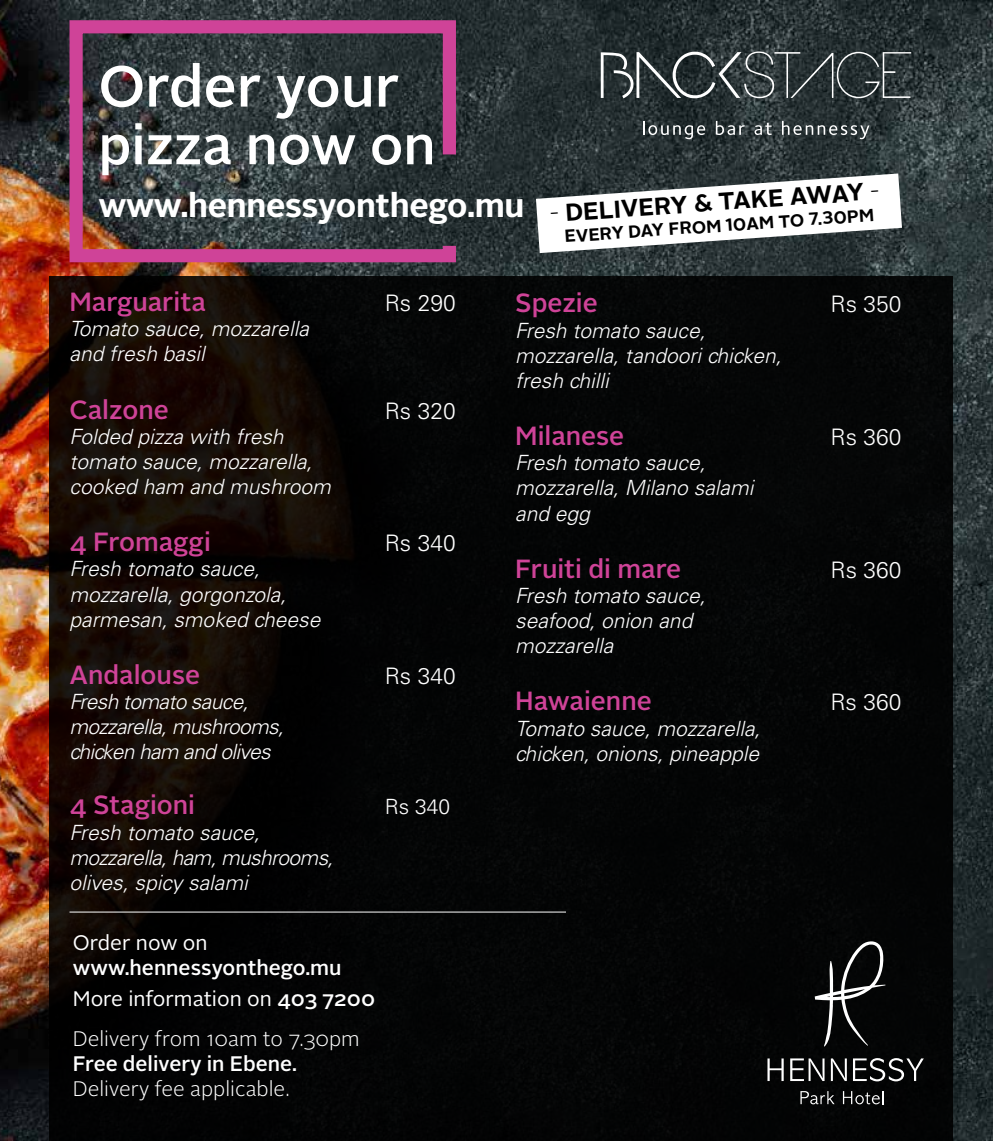
<style>
.page{position:relative;width:993px;height:1141px;background:#fff}
.page>*{position:absolute;margin:0;border:0;box-sizing:border-box;transform-origin:0 0}
.t1{font:500 57.75px "Alright Sans";color:#fff}
.t2{font:500 54.95px "Alright Sans";color:#fff}
.t3{font:700 33.25px "Alright Sans";letter-spacing:-.01em;color:#fff}
.t4{font:500 26.25px "Alright Sans";color:#cf4398}
.t5{font:700 24.32px "Alright Sans";color:#000}
.t6{font:300 22.75px "Univers LT Std";color:#fff}
.t7{font:italic 300 21px/25.2px "Univers LT Std";color:#fff}
.t8{font:500 21px/30.1px "Alright Sans";color:#fff}
.t9{font:italic 300 21px/25.2px "Univers LT Std";letter-spacing:-.03em;color:#fff}
.t10{font:300 21px "Alright Sans";color:#fff}
.t11{font:21px "Alright Sans";color:#fff}
.t12{font:300 21px "Univers LT Std";color:#fff}
.t13{font:700 17.5px "Alright Sans";color:#000}
.s1{font-weight:300}
.s2{font-weight:400}
</style>
<div class="page">
<img style="left:0;top:1px;width:992px;height:1140px">
<div style="left:50px;top:276px;width:902px;height:865px;background:#000"></div>
<svg style="left:63px;top:14px;width:399px;height:255px;background:#4a3b48"></svg>
<svg style="left:600px;top:51px;width:310px;height:47px;background:#454e4f"></svg>
<svg style="left:642px;top:121px;width:63px;height:18px"></svg>
<svg style="left:715px;top:121px;width:29px;height:14px"></svg>
<svg style="left:754px;top:123px;width:17px;height:12px"></svg>
<svg style="left:781px;top:121px;width:88px;height:18px;background:#4e5758"></svg>
<svg style="left:814px;top:941px;width:71px;height:106px"></svg>
<svg style="left:767px;top:1058px;width:16px;height:23px"></svg>
<svg style="left:790px;top:1058px;width:34px;height:23px"></svg>
<svg style="left:830px;top:1058px;width:16px;height:23px"></svg>
<svg style="left:852px;top:1058px;width:71px;height:23px"></svg>
<svg style="left:800px;top:1091px;width:34px;height:13px"></svg>
<svg style="left:842px;top:1091px;width:41px;height:13px"></svg>
<hr style="left:69px;top:912px;width:497px;height:1px;background:#fff">
<svg style="left:535px;top:174px;width:366px;height:79px"></svg>
<h1 class="t1" style="left:98px;top:47px;width:302px">Order your</h1>
<h2 class="t2" style="left:98px;top:107px;width:338px">pizza now on</h2>
<h3 class="t3" style="left:98px;top:182px;width:427px">www.hennessyonthego.mu</h3>
<p class="t5" style="left:548px;top:197px;width:331px;rotate:-4deg"><span class="s1">-</span> DELIVERY &amp; TAKE AWAY <span class="s1">-</span></p>
<p class="t13" style="left:564px;top:224px;width:311px;rotate:-4deg">EVERY DAY FROM 10AM TO 7.30PM</p>
<p class="t4" style="left:69px;top:284px;width:138px">Marguarita</p>
<p class="t6" style="left:384px;top:289px;width:72px">Rs 290</p>
<p class="t7" style="left:69px;top:316px;width:241px">Tomato sauce, mozzarella and fresh basil</p>
<p class="t4" style="left:69px;top:391px;width:101px">Calzone</p>
<p class="t6" style="left:384px;top:397px;width:72px">Rs 320</p>
<p class="t7" style="left:69px;top:424px;width:263px">Folded pizza with fresh tomato sauce, mozzarella, cooked ham and mushroom</p>
<p class="t4" style="left:69px;top:524px;width:143px">4 Fromaggi</p>
<p class="t6" style="left:384px;top:529px;width:72px">Rs 340</p>
<p class="t7" style="left:69px;top:557px;width:252px">Fresh tomato sauce, mozzarella, gorgonzola, parmesan, smoked cheese</p>
<p class="t4" style="left:69px;top:657px;width:132px">Andalouse</p>
<p class="t6" style="left:384px;top:662px;width:72px">Rs 340</p>
<p class="t9" style="left:69px;top:689px;width:216px">Fresh tomato sauce, mozzarella, mushrooms, chicken ham and olives</p>
<p class="t4" style="left:69px;top:787px;width:127px">4 Stagioni</p>
<p class="t12" style="left:384px;top:794px;width:67px">Rs 340</p>
<p class="t7" style="left:69px;top:820px;width:265px">Fresh tomato sauce, mozzarella, ham, mushrooms, olives, spicy salami</p>
<p class="t11" style="left:73px;top:929px;width:136px">Order now on</p>
<p class="t8" style="left:73px;top:953px;width:304px">www.hennessyonthego.mu<br><span class="s2">More information on</span> 403 7200</p>
<p class="t10" style="left:73px;top:1024px;width:288px">Delivery from 10am to 7.30pm</p>
<p class="t8" style="left:73px;top:1049px;width:226px">Free delivery in Ebene.</p>
<p class="t10" style="left:73px;top:1075px;width:218px">Delivery fee applicable.</p>
<p class="t4" style="left:515px;top:285px;width:84px">Spezie</p>
<p class="t6" style="left:830px;top:291px;width:72px">Rs 350</p>
<p class="t7" style="left:515px;top:318px;width:268px">Fresh tomato sauce, mozzarella, tandoori chicken, fresh chilli</p>
<p class="t4" style="left:515px;top:418px;width:111px">Milanese</p>
<p class="t6" style="left:830px;top:423px;width:72px">Rs 360</p>
<p class="t7" style="left:515px;top:450px;width:239px">Fresh tomato sauce, mozzarella, Milano salami and egg</p>
<p class="t4" style="left:515px;top:550px;width:167px">Fruiti di mare</p>
<p class="t6" style="left:830px;top:556px;width:72px">Rs 360</p>
<p class="t7" style="left:515px;top:583px;width:192px">Fresh tomato sauce, seafood, onion and mozzarella</p>
<p class="t4" style="left:515px;top:683px;width:138px">Hawaienne</p>
<p class="t6" style="left:830px;top:689px;width:72px">Rs 360</p>
<p class="t7" style="left:515px;top:716px;width:246px">Tomato sauce, mozzarella, chicken, onions, pineapple</p>
</div>
